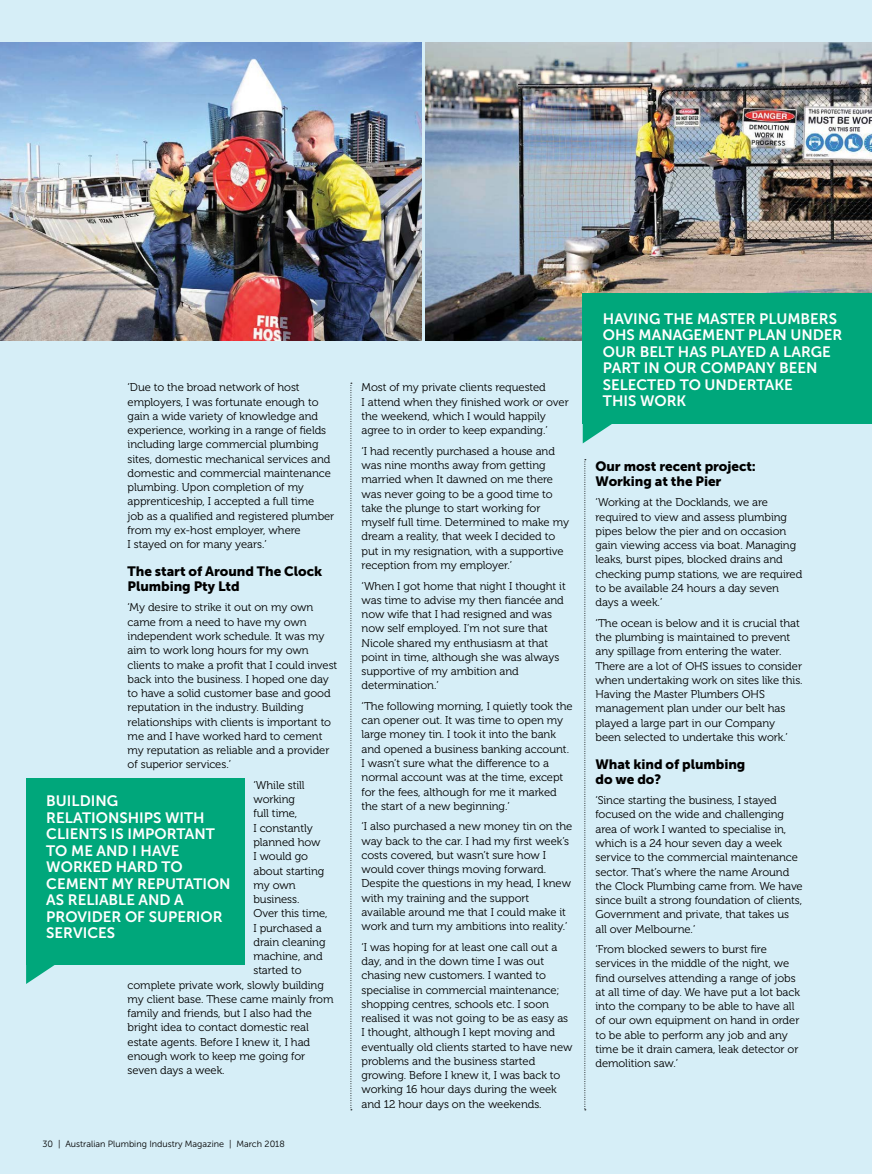
<style>
.page{position:relative;width:872px;height:1174px;background:#d6eef7}
.page>*{position:absolute;margin:0;border:0;box-sizing:border-box;transform-origin:0 0}
.t1{font:15px/16.5px "Museo Sans 700";color:#fff}
.t2{font:13.5px/15px "Museo Sans 900";letter-spacing:-.005em;color:#000}
.t3{font:11.25px/14.2px "Museo 300";letter-spacing:-.005em;color:#000}
.t4{font:9px "Museo Sans 300";color:#000}
</style>
<div class="page">
<img style="left:425px;top:43px;width:447px;height:297px">
<img style="left:0;top:43px;width:421px;height:297px">
<svg style="left:350px;top:383px;width:2px;height:727px"></svg>
<svg style="left:584px;top:459px;width:2px;height:651px"></svg>
<div style="left:26px;top:778px;width:219px;height:186px;background:#00a77b"></div>
<svg style="left:26px;top:964px;width:93px;height:20px"></svg>
<div style="left:583px;top:293px;width:289px;height:131px;background:#00a77b"></div>
<svg style="left:583px;top:424px;width:29px;height:19px"></svg>
<p class="t3" style="left:128px;top:380px;width:208px">‘Due to the broad network of host employers, I was fortunate enough to gain a wide variety of knowledge and experience, working in a range of fields including large commercial plumbing sites, domestic mechanical services and domestic and commercial maintenance plumbing. Upon completion of my apprenticeship, I accepted a full time<br>job as a qualified and registered plumber from my ex-host employer, where<br>I stayed on for many years.’</p>
<p class="t2" style="left:128px;top:563px;width:196px">The start of Around The Clock<br>Plumbing Pty Ltd</p>
<p class="t3" style="left:128px;top:600px;width:211px">‘My desire to strike it out on my own came from a need to have my own independent work schedule. It was my aim to work long hours for my own clients to make a profit that I could invest back into the business. I hoped one day to have a solid customer base and good reputation in the industry. Building relationships with clients is important to me and I have worked hard to cement my reputation as reliable and a provider of superior services.’</p>
<p class="t3" style="left:253px;top:778px;width:53px">‘While still</p>
<p class="t3" style="left:253px;top:792px;width:43px">working</p>
<p class="t3" style="left:253px;top:806px;width:45px">full time,</p>
<p class="t3" style="left:253px;top:821px;width:61px">I constantly</p>
<p class="t3" style="left:253px;top:835px;width:69px">planned how</p>
<p class="t3" style="left:253px;top:849px;width:56px">I would go</p>
<p class="t3" style="left:253px;top:863px;width:72px">about starting</p>
<p class="t3" style="left:253px;top:878px;width:44px">my own</p>
<p class="t3" style="left:253px;top:892px;width:48px">business.</p>
<p class="t3" style="left:253px;top:906px;width:76px">Over this time,</p>
<p class="t3" style="left:253px;top:920px;width:70px">I purchased a</p>
<p class="t3" style="left:253px;top:935px;width:74px">drain cleaning</p>
<p class="t3" style="left:253px;top:949px;width:71px">machine, and</p>
<p class="t3" style="left:253px;top:963px;width:50px">started to</p>
<p class="t3" style="left:128px;top:977px;width:198px">complete private work, slowly building</p>
<p class="t3" style="left:128px;top:992px;width:207px">my client base. These came mainly from</p>
<p class="t3" style="left:128px;top:1006px;width:186px">family and friends, but I also had the</p>
<p class="t3" style="left:128px;top:1020px;width:183px">bright idea to contact domestic real</p>
<p class="t3" style="left:128px;top:1034px;width:184px">estate agents. Before I knew it, I had</p>
<p class="t3" style="left:128px;top:1049px;width:179px">enough work to keep me going for</p>
<p class="t3" style="left:128px;top:1063px;width:99px">seven days a week.</p>
<h1 class="t1" style="left:46px;top:793px;width:186px">BUILDING<br>RELATIONSHIPS WITH<br>CLIENTS IS IMPORTANT<br>TO ME AND I HAVE<br>WORKED HARD TO<br>CEMENT MY REPUTATION<br>AS RELIABLE AND A<br>PROVIDER OF SUPERIOR<br>SERVICES</h1>
<p class="t4" style="left:43px;top:1138px;width:244px">30 | Australian Plumbing Industry Magazine | March 2018</p>
<p class="t3" style="left:361px;top:380px;width:209px">Most of my private clients requested<br>I attend when they finished work or over the weekend, which I would happily agree to in order to keep expanding.’</p>
<p class="t3" style="left:361px;top:444px;width:209px">‘I had recently purchased a house and was nine months away from getting married when It dawned on me there was never going to be a good time to take the plunge to start working for myself full time. Determined to make my dream a reality, that week I decided to put in my resignation, with a supportive reception from my employer.’</p>
<p class="t3" style="left:361px;top:579px;width:206px">‘When I got home that night I thought it was time to advise my then fiancée and now wife that I had resigned and was now self employed. I’m not sure that Nicole shared my enthusiasm at that point in time, although she was always supportive of my ambition and determination.’</p>
<p class="t3" style="left:361px;top:699px;width:213px">‘The following morning, I quietly took the can opener out. It was time to open my large money tin. I took it into the bank and opened a business banking account.<br>I wasn’t sure what the difference to a normal account was at the time, except for the fees, although for me it marked the start of a new beginning.’</p>
<p class="t3" style="left:361px;top:819px;width:212px">‘I also purchased a new money tin on the way back to the car. I had my first week’s costs covered, but wasn’t sure how I would cover things moving forward.<br>Despite the questions in my head, I knew with my training and the support available around me that I could make it work and turn my ambitions into reality.’</p>
<p class="t3" style="left:361px;top:940px;width:212px">‘I was hoping for at least one call out a day, and in the down time I was out chasing new customers. I wanted to specialise in commercial maintenance; shopping centres, schools etc. I soon realised it was not going to be as easy as I thought, although I kept moving and eventually old clients started to have new problems and the business started growing. Before I knew it, I was back to working 16 hour days during the week and 12 hour days on the weekends.</p>
<h1 class="t1" style="left:603px;top:310px;width:241px">HAVING THE MASTER PLUMBERS<br>OHS MANAGEMENT PLAN UNDER<br>OUR BELT HAS PLAYED A LARGE<br>PART IN OUR COMPANY BEEN<br>SELECTED TO UNDERTAKE<br>THIS WORK</h1>
<p class="t2" style="left:595px;top:458px;width:162px">Our most recent project:<br>Working at the Pier</p>
<p class="t3" style="left:595px;top:495px;width:208px">‘Working at the Docklands, we are required to view and assess plumbing pipes below the pier and on occasion gain viewing access via boat. Managing leaks, burst pipes, blocked drains and checking pump stations, we are required to be available 24 hours a day seven days a week.’</p>
<p class="t3" style="left:595px;top:616px;width:209px">‘The ocean is below and it is crucial that the plumbing is maintained to prevent any spillage from entering the water.<br>There are a lot of OHS issues to consider when undertaking work on sites like this.<br>Having the Master Plumbers OHS management plan under our belt has played a large part in our Company been selected to undertake this work.’</p>
<p class="t2" style="left:595px;top:756px;width:151px">What kind of plumbing do we do?</p>
<p class="t3" style="left:595px;top:793px;width:209px">‘Since starting the business, I stayed focused on the wide and challenging area of work I wanted to specialise in, which is a 24 hour seven day a week service to the commercial maintenance sector. That’s where the name Around the Clock Plumbing came from. We have since built a strong foundation of clients, Government and private, that takes us all over Melbourne.’</p>
<p class="t3" style="left:595px;top:942px;width:206px">‘From blocked sewers to burst fire services in the middle of the night, we find ourselves attending a range of jobs at all time of day. We have put a lot back into the company to be able to have all of our own equipment on hand in order to be able to perform any job and any time be it drain camera, leak detector or demolition saw.’</p>
</div>
